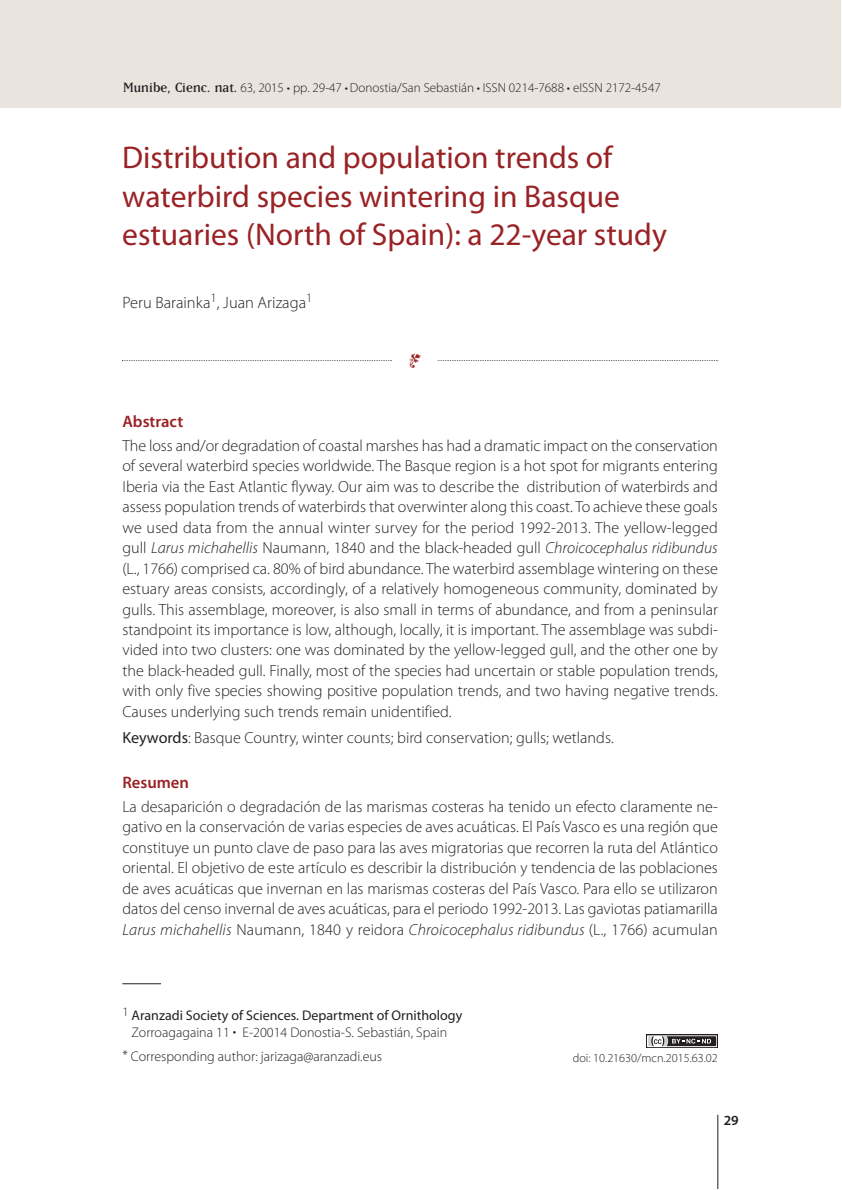
<style>
.page{position:relative;width:842px;height:1190px;background:#fff}
.page>*{position:absolute;margin:0;border:0;box-sizing:border-box;transform-origin:0 0}
.t1{font:31.5px/38.5px "Myriad Pro";color:#992225}
.t2{font:600 16.62px "Myriad Pro";color:#992225}
.t3{font:300 16.45px "Myriad Pro";color:#231f20}
.t4{font:300 16.1px/20.5px "Myriad Pro";color:#231f20;text-align:justify}
.t5{font:14px/16.8px "Myriad Pro";color:#231f20;text-align:center}
.t6{font:300 14px "Myriad Pro";color:#231f20}
.t7{font:600 14px "Myriad Pro";color:#231f20}
.t8{font:300 13.12px "Myriad Pro";color:#231f20}
.t9{font:300 12.25px "Myriad Pro";color:#231f20}
.s1{font-family:"Matrix Lining";font-weight:400;font-size:15.75px}
.s2{font-style:italic}
.s3{font-weight:400}
.s4{font-weight:300}
</style>
<div class="page">
<div style="left:0;top:0;width:840px;height:108px;background:#e9e4de"></div>
<svg style="left:122px;top:360px;width:270px;height:1px"></svg>
<svg style="left:438px;top:360px;width:280px;height:1px"></svg>
<hr style="left:122px;top:983px;width:39px;height:1px;background:#231f20">
<hr style="left:717px;top:1115px;width:1px;height:73px;background:#231f20">
<svg style="left:646px;top:1035px;width:72px;height:13px"></svg>
<svg style="left:647px;top:1035px;width:70px;height:12px"></svg>
<svg style="left:648px;top:1036px;width:68px;height:10px"></svg>
<p class="t8" style="left:123px;top:83px;width:539px"><span class="s1">Munibe, Cienc. nat.</span> 63, 2015 • pp. 29-47 • Donostia/San Sebastián • ISSN 0214-7688 • eISSN 2172-4547</p>
<h1 class="t1" style="left:122px;top:141px;width:546px">Distribution and population trends of waterbird species wintering in Basque estuaries (North of Spain): a 22-year study</h1>
<p class="t3" style="left:122px;top:296px;width:191px">Peru Barainka<sup>1</sup>, Juan Arizaga<sup>1</sup></p>
<p class="t2" style="left:122px;top:416px;width:62px">Abstract</p>
<p class="t4" style="left:122px;top:436px;width:597px">The loss and/or degradation of coastal marshes has had a dramatic impact on the conservation of several waterbird species worldwide. The Basque region is a hot spot for migrants entering Iberia via the East Atlantic flyway. Our aim was to describe the distribution of waterbirds and assess population trends of waterbirds that overwinter along this coast. To achieve these goals we used data from the annual winter survey for the period 1992-2013. The yellow-legged gull <span class="s2">Larus michahellis</span> Naumann, 1840 and the black-headed gull <span class="s2">Chroicocephalus ridibundus </span>(L., 1766) comprised ca. 80% of bird abundance. The waterbird assemblage wintering on these estuary areas consists, accordingly, of a relatively homogeneous community, dominated by gulls. This assemblage, moreover, is also small in terms of abundance, and from a peninsular standpoint its importance is low, although, locally, it is important. The assemblage was subdi&shy;vided into two clusters: one was dominated by the yellow-legged gull, and the other one by the black-headed gull. Finally, most of the species had uncertain or stable population trends, with only five species showing positive population trends, and two having negative trends.<br>Causes underlying such trends remain unidentified.</p>
<p class="t4" style="left:122px;top:729px;width:493px"><span class="s3">Keywords</span>: Basque Country, winter counts; bird conservation; gulls; wetlands.</p>
<p class="t2" style="left:122px;top:777px;width:68px">Resumen</p>
<p class="t4" style="left:122px;top:797px;width:597px">La desaparición o degradación de las marismas costeras ha tenido un efecto claramente ne&shy;gativo en la conservación de varias especies de aves acuáticas. El País Vasco es una región que constituye un punto clave de paso para las aves migratorias que recorren la ruta del Atlántico oriental. El objetivo de este artículo es describir la distribución y tendencia de las poblaciones de aves acuáticas que invernan en las marismas costeras del País Vasco. Para ello se utilizaron datos del censo invernal de aves acuáticas, para el periodo 1992-2013. Las gaviotas patiamarilla <span class="s2">Larus michahellis</span> Naumann, 1840 y reidora <span class="s2">Chroicocephalus ridibundus</span> (L., 1766) acumulan</p>
<p class="t5" style="left:122px;top:1008px;width:341px"><sup>1</sup> Aranzadi Society of Sciences. Department of Ornithology<br><span class="s4">Zorroagagaina 11 • E-20014 Donostia-S. Sebastián, Spain</span></p>
<p class="t6" style="left:122px;top:1051px;width:261px">* Corresponding author: jarizaga@aranzadi.eus</p>
<p class="t9" style="left:573px;top:1053px;width:147px">doi: 10.21630/mcn.2015.63.02</p>
<p class="t7" style="left:724px;top:1115px;width:17px">29</p>
</div>
